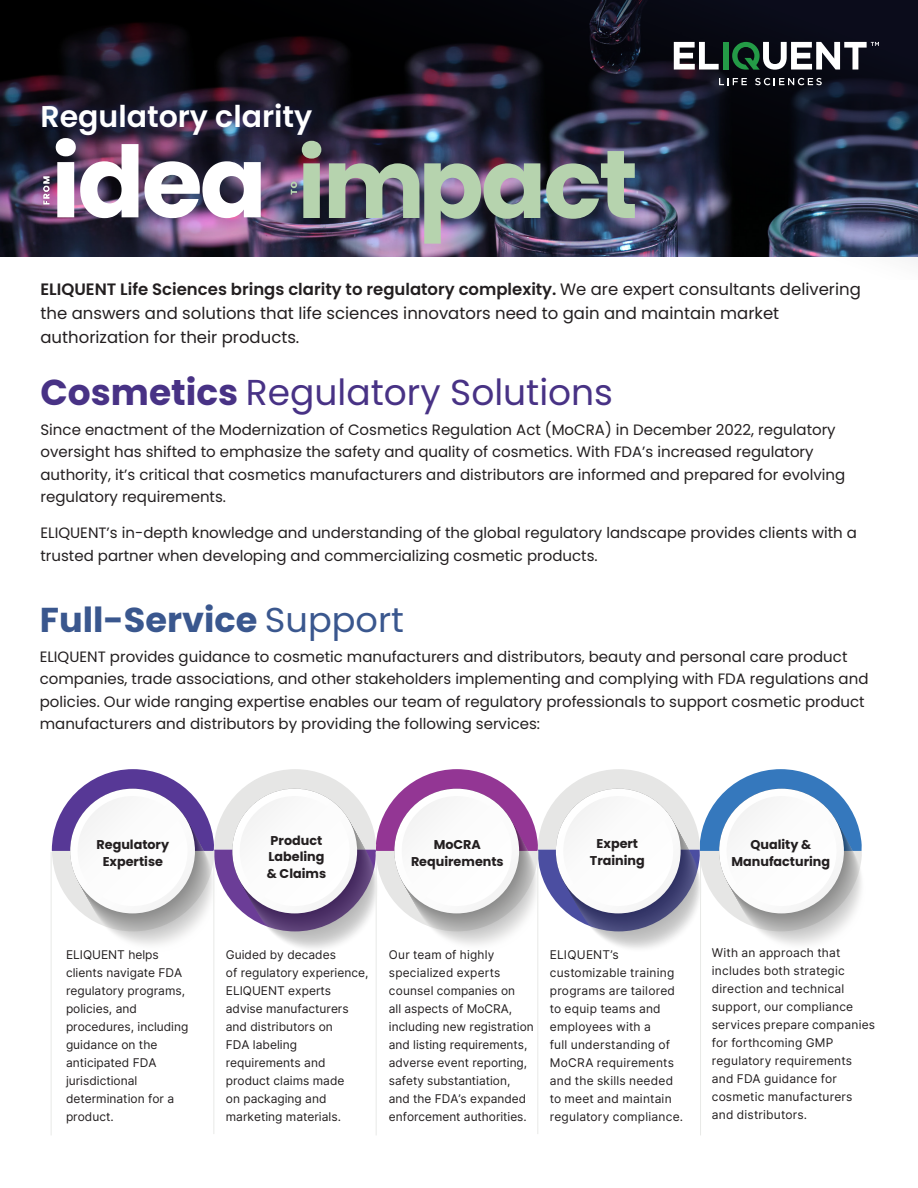
<style>
.page{position:relative;width:918px;height:1188px;background:#fff}
.page>*{position:absolute;margin:0;border:0;box-sizing:border-box;transform-origin:0 0}
.t1{font:700 99px "Poppins";color:#fff}
.t2{font:36px "Poppins";color:#483285}
.t3{font:700 34.5px "Poppins";color:#3a578e}
.t4{font:600 30px "Poppins";color:#fff}
.t5{font:16.5px/24px "Poppins";color:#231f20}
.Body_Copy{font:15px/22.5px "Poppins";color:#231f20}
.t6{font:700 12.75px/16.5px "Poppins";color:#231f20;text-align:center}
.t7{font:12px/18px "Inter";color:#231f20}
.t8{font:12px/18px "Inter";letter-spacing:.02em;color:#231f20}
.s1{font-weight:600}
.s2{font-weight:700}
.s3{font-weight:400}
</style>
<div class="page">
<svg style="left:52px;top:769px;width:810px;height:180px"></svg>
<div style="left:719px;top:789px;width:125px;height:124px;background:#fcfcfc;border-radius:50%"></div>
<img style="left:0;top:0;width:136px;height:257px">
<img style="left:136px;top:0;width:782px;height:261px">
<div style="left:723px;top:42px;width:6px;height:28px;background:#249b47"></div>
<svg style="left:674px;top:42px;width:45px;height:28px"></svg>
<svg style="left:719px;top:78px;width:28px;height:7px"></svg>
<svg style="left:755px;top:78px;width:67px;height:7px"></svg>
<svg style="left:732px;top:42px;width:147px;height:28px"></svg>
<div style="left:34px;top:96px;width:285px;height:47px;background:#181d4e;opacity:.75"></div>
<img style="left:291px;top:141px;width:344px;height:103px">
<img style="left:42px;top:137px;width:12px;height:83px">
<hr style="left:51px;top:852px;width:1px;height:283px;background:#e8e9e7">
<hr style="left:213px;top:850px;width:1px;height:284px;background:#e8e9e7">
<hr style="left:376px;top:852px;width:1px;height:283px;background:#e8e9e7">
<hr style="left:537px;top:850px;width:1px;height:284px;background:#e8e9e7">
<hr style="left:700px;top:852px;width:1px;height:283px;background:#e8e9e7">
<p class="t4" style="left:40px;top:99px;width:273px">Regulatory clarity</p>
<p class="t1" style="left:51px;top:125px;width:217px">idea</p>
<p class="t5" style="left:40px;top:278px;width:822px"><span class="s1">ELIQUENT Life Sciences brings clarity to regulatory complexity.</span> We are expert consultants delivering the answers and solutions that life sciences innovators need to gain and maintain market authorization for their products.</p>
<p class="t2" style="left:40px;top:372px;width:574px"><span class="s2">Cosmetics</span> Regulatory Solutions</p>
<p class="Body_Copy" style="left:40px;top:418px;width:806px">Since enactment of the Modernization of Cosmetics Regulation Act (MoCRA) in December 2022, regulatory oversight has shifted to emphasize the safety and quality of cosmetics. With FDA’s increased regulatory authority, it’s critical that cosmetics manufacturers and distributors are informed and prepared for evolving regulatory requirements.</p>
<p class="Body_Copy" style="left:40px;top:522px;width:818px">ELIQUENT’s in-depth knowledge and understanding of the global regulatory landscape provides clients with a trusted partner when developing and commercializing cosmetic products.</p>
<p class="t3" style="left:40px;top:600px;width:366px">Full-Service <span class="s3">Support</span></p>
<p class="Body_Copy" style="left:40px;top:645px;width:830px">ELIQUENT provides guidance to cosmetic manufacturers and distributors, beauty and personal care product companies, trade associations, and other stakeholders implementing and complying with FDA regulations and policies. Our wide ranging expertise enables our team of regulatory professionals to support cosmetic product manufacturers and distributors by providing the following services:</p>
<p class="t6" style="left:97px;top:837px;width:74px">Regulatory<br>Expertise</p>
<p class="t6" style="left:271px;top:832px;width:53px">Product</p>
<p class="t6" style="left:268px;top:848px;width:58px">Labeling</p>
<p class="t6" style="left:267px;top:865px;width:61px">&amp; Claims</p>
<p class="t6" style="left:434px;top:837px;width:49px">MoCRA</p>
<p class="t6" style="left:411px;top:853px;width:94px">Requirements</p>
<p class="t6" style="left:597px;top:836px;width:43px">Expert</p>
<p class="t6" style="left:590px;top:852px;width:57px">Training</p>
<p class="t7" style="left:66px;top:945px;width:118px">ELIQUENT helps clients navigate FDA</p>
<p class="t7" style="left:66px;top:981px;width:121px">regulatory programs,</p>
<p class="t7" style="left:66px;top:999px;width:72px">policies, and</p>
<p class="t7" style="left:66px;top:1017px;width:124px">procedures, including guidance on the</p>
<p class="t7" style="left:66px;top:1053px;width:92px">anticipated FDA</p>
<p class="t7" style="left:66px;top:1071px;width:73px">jurisdictional</p>
<p class="t7" style="left:66px;top:1089px;width:110px">determination for a product.</p>
<p class="t7" style="left:226px;top:945px;width:112px">Guided by decades</p>
<p class="t7" style="left:226px;top:963px;width:144px">of regulatory experience,<br>ELIQUENT experts advise manufacturers and distributors on</p>
<p class="t7" style="left:226px;top:1035px;width:120px">FDA labeling requirements and product claims made</p>
<p class="t7" style="left:226px;top:1089px;width:117px">on packaging and marketing materials.</p>
<p class="t7" style="left:389px;top:945px;width:146px">Our team of highly specialized experts counsel companies on<br>all aspects of MoCRA, including new registration and listing requirements, adverse event reporting, safety substantiation, and the FDA’s expanded enforcement authorities.</p>
<p class="t8" style="left:550px;top:945px;width:135px">ELIQUENT’s customizable training programs are tailored to equip teams and employees with a<br>full understanding of<br>MoCRA requirements and the skills needed to meet and maintain regulatory compliance.</p>
<p class="t6" style="left:731px;top:837px;width:100px">Quality &amp;<br>Manufacturing</p>
<p class="t8" style="left:712px;top:943px;width:165px">With an approach that includes both strategic direction and technical support, our compliance services prepare companies for forthcoming GMP regulatory requirements and FDA guidance for cosmetic manufacturers and distributors.</p>
</div>
